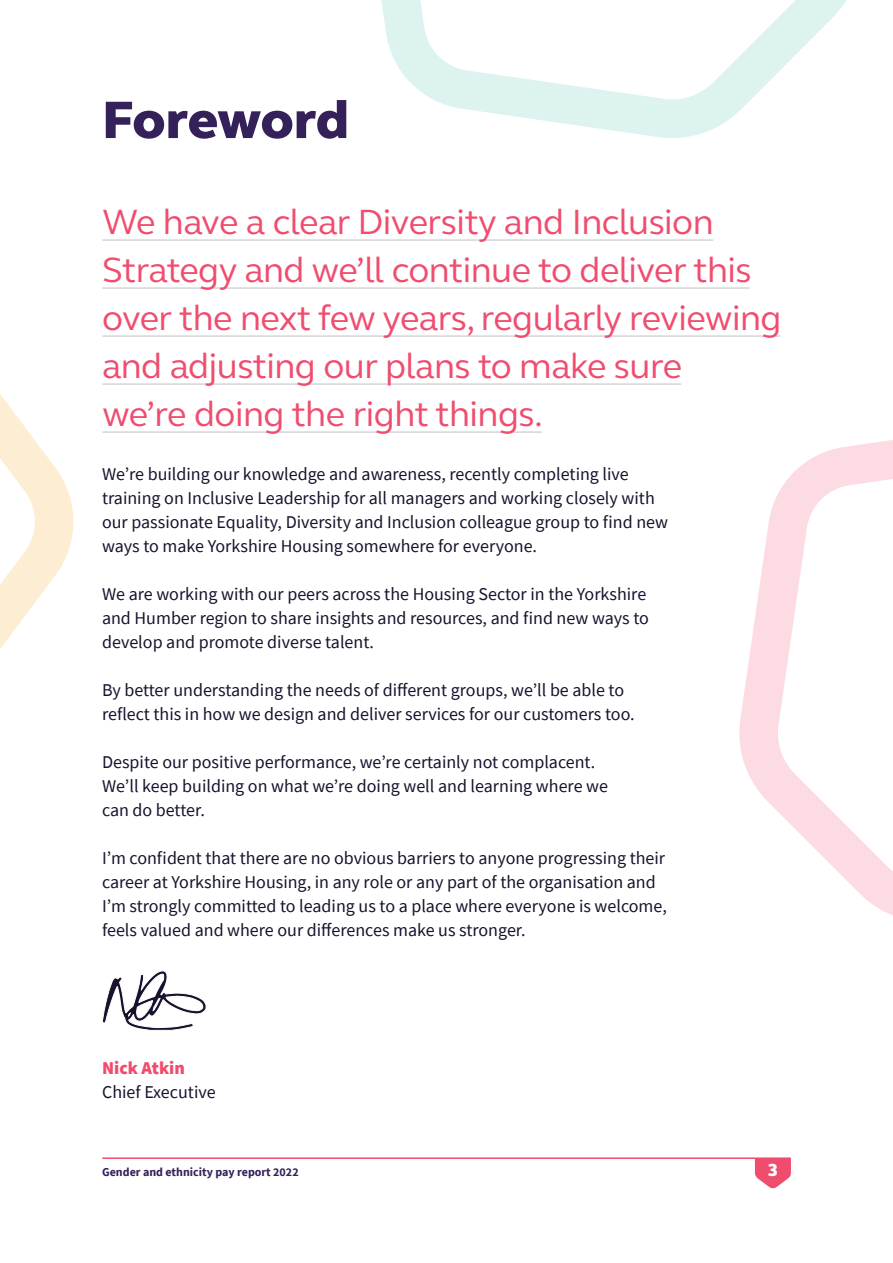
<style>
.page{position:relative;width:893px;height:1263px;background:#fff}
.page>*{position:absolute;margin:0;border:0;box-sizing:border-box;transform-origin:0 0}
.t1{font:800 54px "FS Elliot";letter-spacing:-.01em;color:#34215a}
.t2{font:36px/48px "FS Elliot";letter-spacing:-.015em;color:#f04d6e}
.t3{font:18px/24px "Source Sans Pro";color:#1a112d}
.t4{font:900 18px "Source Sans Pro";color:#f04d6e}
.t5{font:800 18px "FS Elliot";color:#fff}
.t6{font:700 12px "Source Sans Pro";color:#34215a}
</style>
<div class="page">
<svg style="left:739px;top:440px;width:154px;height:476px"></svg>
<svg style="left:381px;top:0;width:466px;height:138px"></svg>
<svg style="left:0;top:394px;width:73px;height:255px"></svg>
<svg style="left:755px;top:1158px;width:36px;height:30px"></svg>
<hr style="left:103px;top:1157px;width:687px;height:2px;background:#f04d6e">
<hr style="left:103px;top:239px;width:610px;height:2px;background:#d6d3de">
<hr style="left:103px;top:287px;width:646px;height:2px;background:#d6d3de">
<hr style="left:103px;top:335px;width:677px;height:2px;background:#d6d3de">
<hr style="left:103px;top:383px;width:578px;height:2px;background:#d6d3de">
<hr style="left:103px;top:431px;width:438px;height:2px;background:#d6d3de">
<svg style="left:102px;top:971px;width:104px;height:60px"></svg>
<h1 class="t1" style="left:102px;top:84px;width:249px">Foreword</h1>
<h2 class="t2" style="left:102px;top:197px;width:681px">We have a clear Diversity and Inclusion Strategy and we’ll continue to deliver this over the next few years, regularly reviewing and adjusting our plans to make sure<br>we’re doing the right things.</h2>
<p class="t3" style="left:102px;top:462px;width:568px">We’re building our knowledge and awareness, recently completing live training on Inclusive Leadership for all managers and working closely with our passionate Equality, Diversity and Inclusion colleague group to find new ways to make Yorkshire Housing somewhere for everyone.</p>
<p class="t3" style="left:102px;top:582px;width:548px">We are working with our peers across the Housing Sector in the Yorkshire and Humber region to share insights and resources, and find new ways to develop and promote diverse talent.</p>
<p class="t3" style="left:102px;top:678px;width:534px">By better understanding the needs of different groups, we’ll be able to reflect this in how we design and deliver services for our customers too.</p>
<p class="t3" style="left:102px;top:750px;width:507px">Despite our positive performance, we’re certainly not complacent.<br>We’ll keep building on what we’re doing well and learning where we can do better.</p>
<p class="t3" style="left:102px;top:846px;width:566px">I’m confident that there are no obvious barriers to anyone progressing their career at Yorkshire Housing, in any role or any part of the organisation and I’m strongly committed to leading us to a place where everyone is welcome, feels valued and where our differences make us stronger.</p>
<p class="t4" style="left:102px;top:1056px;width:84px">Nick Atkin</p>
<p class="t3" style="left:102px;top:1080px;width:115px">Chief Executive</p>
<p class="t6" style="left:102px;top:1164px;width:198px">Gender and ethnicity pay report 2022</p>
<p class="t5" style="left:768px;top:1158px;width:12px">3</p>
</div>
